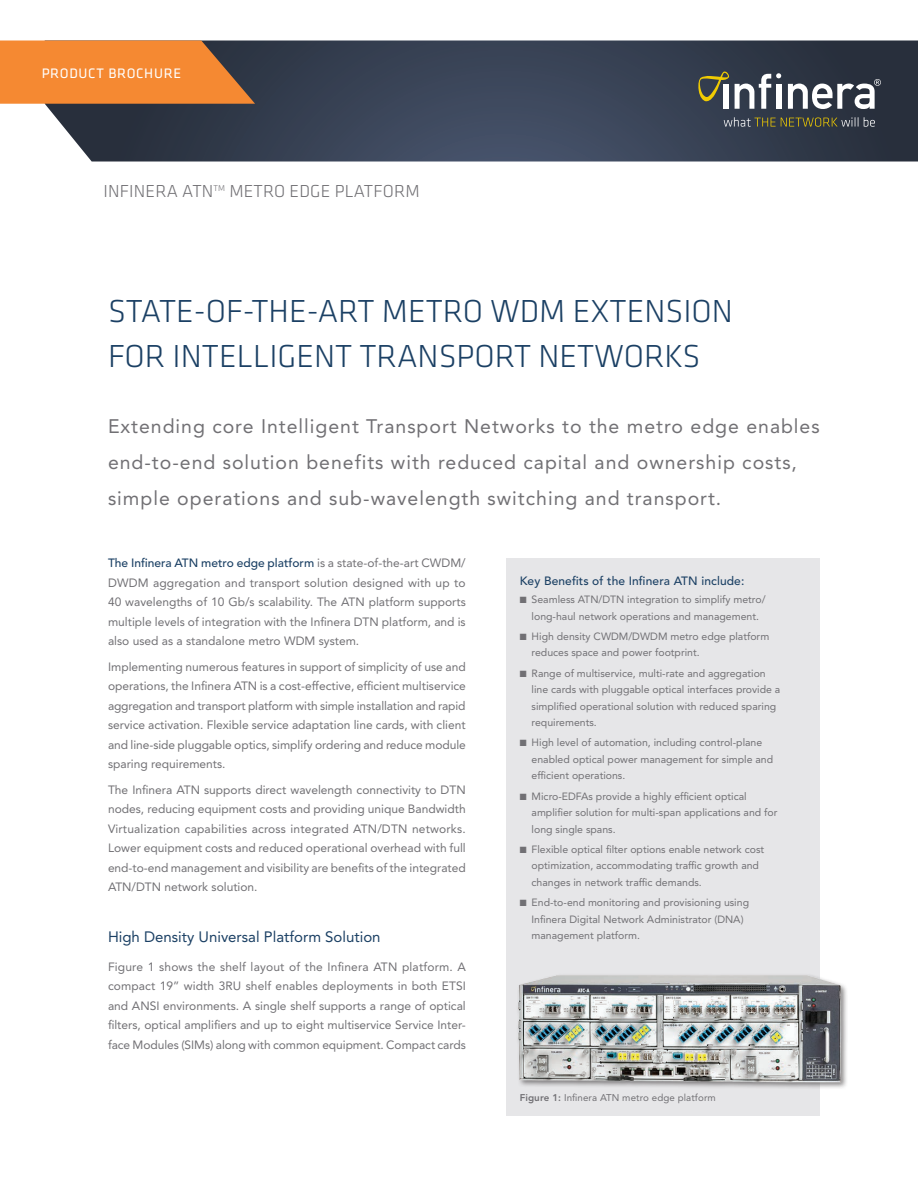
<style>
.page{position:relative;width:918px;height:1188px;background:#fff}
.page>*{position:absolute;margin:0;border:0;box-sizing:border-box;transform-origin:0 0}
.t1{font:300 33px/45px "Klavika";color:#1b4064}
.t2{font:19.5px/36px "Avenir LT Std";letter-spacing:.05em;color:#717074}
.t3{font:300 18px "Klavika";letter-spacing:.01em;color:#717074}
.t4{font:15px "Avenir LT Std";color:#1b4064}
.t5{font:14.25px "Klavika";letter-spacing:.05em;color:#fff}
.t6{font:12px/19.5px "Avenir LT Std";letter-spacing:-.005em;color:#717074;text-align:justify}
.t7{font:500 12px "Avenir LT Std";letter-spacing:.01em;color:#1b4064}
.t8{font:10.5px/16.5px "Avenir LT Std";color:#717074}
.t9{font:9.75px "Avenir LT Std";letter-spacing:.01em;color:#717074}
.s1{font-weight:500;color:#1b4064}
.s2{font-weight:800}
</style>
<div class="page">
<svg style="left:45px;top:40px;width:873px;height:122px;background:#3a4354"></svg>
<svg style="left:0;top:40px;width:255px;height:64px;background:#de8035"></svg>
<svg style="left:788px;top:79px;width:93px;height:30px"></svg>
<svg style="left:698px;top:72px;width:83px;height:37px"></svg>
<svg style="left:724px;top:117px;width:151px;height:10px;background:#55574d"></svg>
<div style="left:506px;top:558px;width:314px;height:558px;background:#e6e6e8"></div>
<div style="left:516px;top:974px;width:332px;height:116px;background:#231f20;opacity:.55"></div>
<img style="left:517px;top:974px;width:325px;height:114px">
<p class="t5" style="left:42px;top:64px;width:141px">PRODUCT BROCHURE</p>
<h3 class="t3" style="left:104px;top:180px;width:318px">INFINERA ATN<sup>TM</sup> METRO EDGE PLATFORM</h3>
<h1 class="t1" style="left:108px;top:288px;width:627px">STATE-OF-THE-ART METRO WDM EXTENSION<br>FOR INTELLIGENT TRANSPORT NETWORKS</h1>
<h2 class="t2" style="left:108px;top:408px;width:713px">Extending core Intelligent Transport Networks to the metro edge enables end-to-end solution benefits with reduced capital and ownership costs, simple operations and sub-wavelength switching and transport.</h2>
<p class="t6" style="left:108px;top:554px;width:359px"><span class="s1">The Infinera ATN metro edge platform</span> is a state-of-the-art CWDM/ DWDM aggregation and transport solution designed with up to 40 wavelengths of 10 Gb/s scalability. The ATN platform supports multiple levels of integration with the Infinera DTN platform, and is also used as a standalone metro WDM system.</p>
<p class="t6" style="left:108px;top:657px;width:359px">Implementing numerous features in support of simplicity of use and operations, the Infinera ATN is a cost-effective, efficient multiservice aggregation and transport platform with simple installation and rapid service activation. Flexible service adaptation line cards, with client and line-side pluggable optics, simplify ordering and reduce module sparing requirements.</p>
<p class="t6" style="left:108px;top:780px;width:359px">The Infinera ATN supports direct wavelength connectivity to DTN nodes, reducing equipment costs and providing unique Bandwidth Virtualization capabilities across integrated ATN/DTN networks.<br>Lower equipment costs and reduced operational overhead with full end-to-end management and visibility are benefits of the integrated ATN/DTN network solution.</p>
<p class="t4" style="left:108px;top:929px;width:274px">High Density Universal Platform Solution</p>
<p class="t6" style="left:108px;top:957px;width:359px">Figure 1 shows the shelf layout of the Infinera ATN platform. A compact 19” width 3RU shelf enables deployments in both ETSI and ANSI environments. A single shelf supports a range of optical filters, optical amplifiers and up to eight multiservice Service Inter&shy;face Modules (SIMs) along with common equipment. Compact cards</p>
<p class="t7" style="left:520px;top:574px;width:226px">Key Benefits of the Infinera ATN include:</p>
<p class="t8" style="left:520px;top:591px;width:247px;text-align:center">■ Seamless ATN/DTN integration to simplify metro/ long-haul network operations and management.</p>
<p class="t8" style="left:532px;top:628px;width:239px;text-indent:-12px">■ High density CWDM/DWDM metro edge platform reduces space and power footprint.</p>
<p class="t8" style="left:532px;top:665px;width:250px;text-indent:-12px">■ Range of multiservice, multi-rate and aggregation line cards with pluggable optical interfaces provide a simplified operational solution with reduced sparing requirements.</p>
<p class="t8" style="left:532px;top:735px;width:243px;text-indent:-12px">■ High level of automation, including control-plane enabled optical power management for simple and efficient operations.</p>
<p class="t8" style="left:532px;top:788px;width:247px;text-indent:-12px">■ Micro-EDFAs provide a highly efficient optical amplifier solution for multi-span applications and for long single spans.</p>
<p class="t8" style="left:532px;top:841px;width:234px;text-indent:-12px">■ Flexible optical filter options enable network cost optimization, accommodating traffic growth and changes in network traffic demands.</p>
<p class="t8" style="left:532px;top:894px;width:219px;text-indent:-12px">■ End-to-end monitoring and provisioning using<br>Infinera Digital Network Administrator (DNA) management platform.</p>
<p class="t9" style="left:520px;top:1092px;width:198px"><span class="s2">Figure 1:</span> Infinera ATN metro edge platform</p>
</div>
